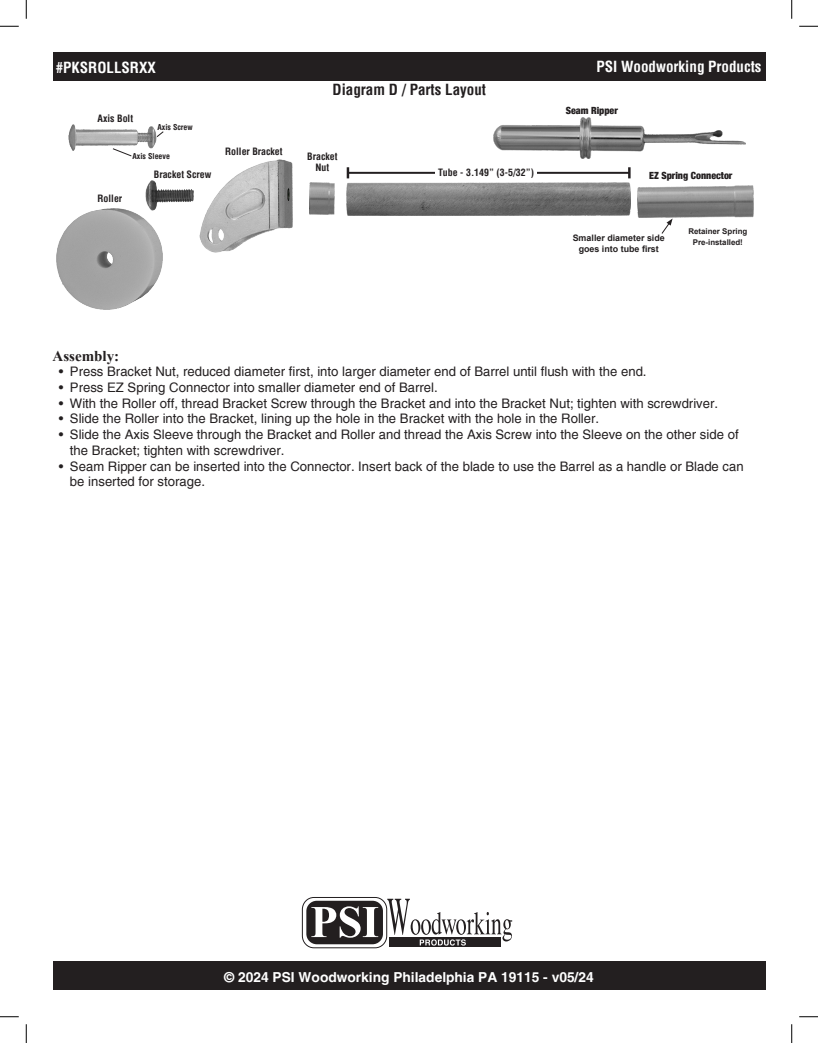
<style>
.page{position:relative;width:818px;height:1043px;background:#fff}
.page>*{position:absolute;margin:0;border:0;box-sizing:border-box;transform-origin:0 0}
.t1{font:700 condensed 15px "Helvetica";color:#fff}
.Diagram{font:700 condensed 15px "Helvetica";color:#231f20}
.Section_Header{font:700 15px "Times New Roman";color:#231f20}
.t2{font:700 13.75px "Helvetica";color:#fff}
.t3{font:13.12px/15.8px "Helvetica";color:#231f20}
.t4{font:700 condensed 9.88px/10.9px "Helvetica";color:#231f20;text-align:center}
.t5{font:900 condensed 9.88px "Helvetica Neue";color:#231f20}
.t6{font:700 8.88px/10.9px "Arial";color:#231f20;text-align:center}
.t7{font:700 7.88px/10.9px "Arial";color:#231f20;text-align:center}
.t8{font:700 condensed 7.88px "Helvetica";color:#231f20}
</style>
<div class="page">
<hr style="left:348px;top:172px;width:281px;height:2px;background:#231f20">
<svg style="left:347px;top:167px;width:2px;height:11px"></svg>
<svg style="left:628px;top:167px;width:2px;height:11px"></svg>
<div style="left:435px;top:166px;width:101px;height:12px;background:#fff"></div>
<img style="left:57px;top:209px;width:106px;height:101px">
<img style="left:200px;top:159px;width:93px;height:94px">
<img style="left:69px;top:125px;width:87px;height:26px">
<img style="left:145px;top:181px;width:48px;height:30px">
<svg style="left:155px;top:130px;width:9px;height:8px"></svg>
<svg style="left:112px;top:147px;width:21px;height:10px"></svg>
<img style="left:347px;top:182px;width:283px;height:34px">
<img style="left:309px;top:183px;width:25px;height:31px">
<img style="left:637px;top:185px;width:117px;height:33px">
<img style="left:493px;top:117px;width:252px;height:42px">
<svg style="left:661px;top:219px;width:11px;height:15px"></svg>
<div style="left:302px;top:897px;width:85px;height:51px;border:1px solid #231f20;border-radius:12px"></div>
<svg style="left:389px;top:945px;width:111px;height:2px"></svg>
<svg style="left:306px;top:898px;width:206px;height:47px"></svg>
<div style="left:52px;top:52px;width:713px;height:29px;background:#231f20"></div>
<div style="left:52px;top:961px;width:713px;height:28px;background:#231f20"></div>
<svg style="left:0;top:25px;width:19px;height:2px"></svg>
<svg style="left:799px;top:25px;width:19px;height:2px"></svg>
<svg style="left:0;top:1016px;width:19px;height:1px"></svg>
<svg style="left:799px;top:1016px;width:19px;height:1px"></svg>
<svg style="left:25px;top:0;width:2px;height:19px"></svg>
<svg style="left:25px;top:1024px;width:2px;height:18px"></svg>
<svg style="left:791px;top:0;width:1px;height:19px"></svg>
<svg style="left:791px;top:1024px;width:1px;height:18px"></svg>
<p class="t1" style="left:56px;top:57px;width:102px">#PKSROLLSRXX</p>
<p class="t1" style="left:596px;top:57px;width:166px">PSI Woodworking Products</p>
<p class="t4" style="left:98px;top:113px;width:37px">Axis Bolt</p>
<p class="t8" style="left:157px;top:122px;width:37px">Axis Screw</p>
<p class="t8" style="left:132px;top:151px;width:39px">Axis Sleeve</p>
<p class="t4" style="left:97px;top:192px;width:26px">Roller</p>
<p class="t4" style="left:154px;top:169px;width:59px">Bracket Screw</p>
<p class="t4" style="left:225px;top:145px;width:59px">Roller Bracket</p>
<p class="Diagram" style="left:332px;top:80px;width:155px">Diagram D / Parts Layout</p>
<p class="t4" style="left:307px;top:151px;width:32px">Bracket<br>Nut</p>
<p class="t4" style="left:438px;top:167px;width:97px">Tube - 3.149” (3-5/32”)</p>
<p class="t5" style="left:565px;top:103px;width:54px">Seam Ripper</p>
<p class="t5" style="left:649px;top:167px;width:85px">EZ Spring Connector</p>
<p class="t6" style="left:572px;top:232px;width:94px">Smaller diameter side goes into tube first</p>
<p class="t7" style="left:688px;top:226px;width:60px">Retainer Spring<br>Pre-installed!</p>
<p class="Section_Header" style="left:52px;top:345px;width:68px">Assembly:</p>
<p class="t3" style="left:59px;top:364px;width:589px">• Press Bracket Nut, reduced diameter first, into larger diameter end of Barrel until flush with the end.</p>
<p class="t3" style="left:59px;top:379px;width:380px">• Press EZ Spring Connector into smaller diameter end of Barrel.</p>
<p class="t3" style="left:59px;top:395px;width:661px">• With the Roller off, thread Bracket Screw through the Bracket and into the Bracket Nut; tighten with screwdriver.</p>
<p class="t3" style="left:59px;top:411px;width:542px">• Slide the Roller into the Bracket, lining up the hole in the Bracket with the hole in the Roller.</p>
<p class="t3" style="left:70px;top:427px;width:670px;text-indent:-11px">• Slide the Axis Sleeve through the Bracket and Roller and thread the Axis Screw into the Sleeve on the other side of the Bracket; tighten with screwdriver.</p>
<p class="t3" style="left:70px;top:458px;width:675px;text-indent:-11px">• Seam Ripper can be inserted into the Connector. Insert back of the blade to use the Barrel as a handle or Blade can be inserted for storage.</p>
<p class="t2" style="left:224px;top:968px;width:371px">© 2024 PSI Woodworking Philadelphia PA 19115 - v05/24</p>
</div>
